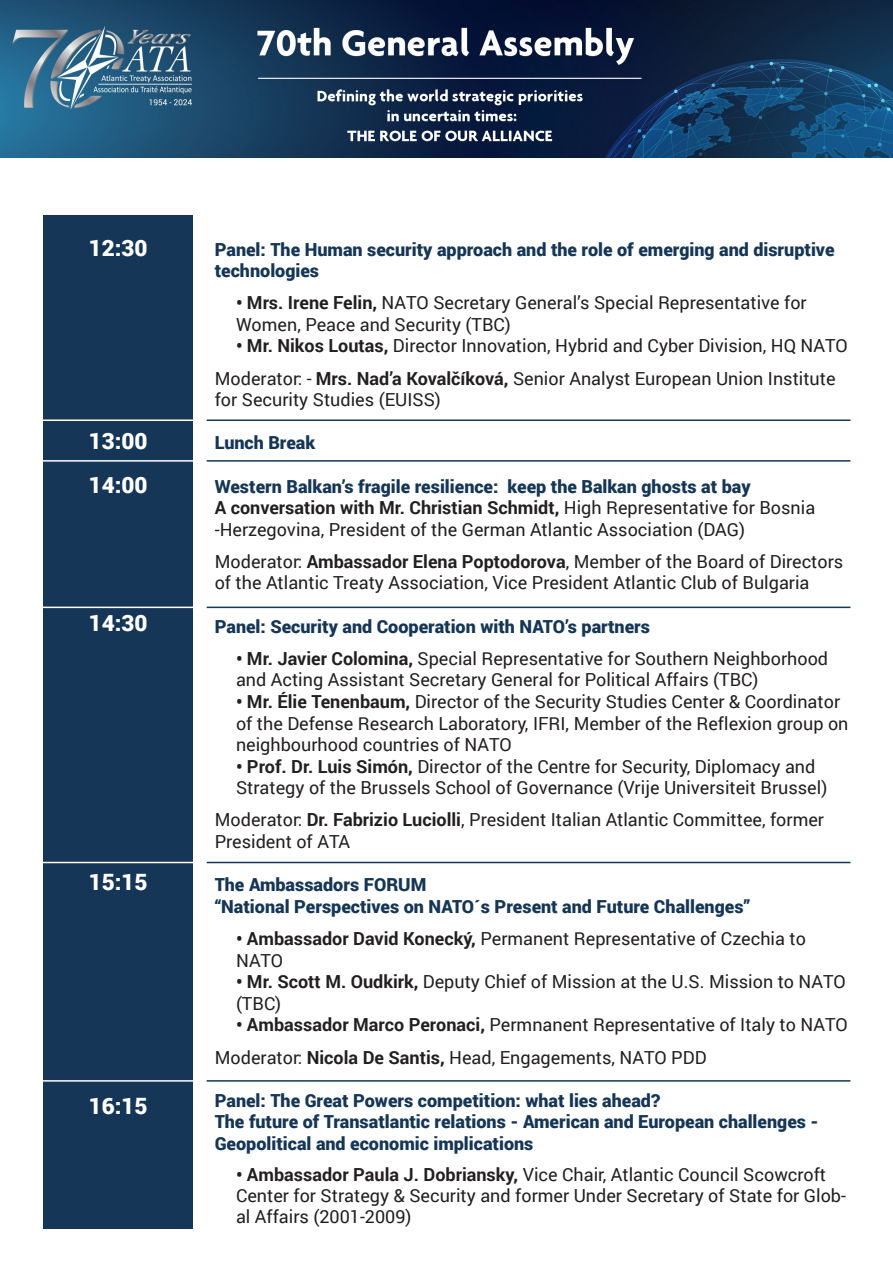
<style>
.page{position:relative;width:893px;height:1263px;background:#fff}
.page>*{position:absolute;margin:0;border:0;box-sizing:border-box;transform-origin:0 0}
.t1{font:900 22.5px "Roboto";color:#fff}
.t2{font:18px/21.6px "Roboto";color:#231f20}
.t3{font:900 18px/21.6px "Roboto";color:#153657}
.s1{font-weight:700}
</style>
<div class="page">
<img style="left:0;top:0;width:893px;height:157px">
<div style="left:43px;top:215px;width:150px;height:1014px;background:#153657"></div>
<hr style="left:207px;top:419px;width:643px;height:2px;background:#153657">
<hr style="left:26px;top:419px;width:174px;height:2px;background:#fff">
<hr style="left:207px;top:460px;width:643px;height:2px;background:#153657">
<hr style="left:26px;top:460px;width:174px;height:2px;background:#fff">
<hr style="left:207px;top:607px;width:643px;height:1px;background:#153657">
<hr style="left:26px;top:607px;width:174px;height:1px;background:#fff">
<hr style="left:207px;top:862px;width:643px;height:1px;background:#153657">
<hr style="left:26px;top:862px;width:174px;height:1px;background:#fff">
<hr style="left:207px;top:1080px;width:643px;height:2px;background:#153657">
<hr style="left:26px;top:1080px;width:174px;height:2px;background:#fff">
<p class="t1" style="left:89px;top:232px;width:60px">12:30</p>
<p class="t1" style="left:89px;top:425px;width:60px">13:00</p>
<p class="t1" style="left:89px;top:469px;width:60px">14:00</p>
<p class="t1" style="left:89px;top:607px;width:60px">14:30</p>
<p class="t1" style="left:89px;top:866px;width:60px">15:15</p>
<p class="t1" style="left:89px;top:1090px;width:60px">16:15</p>
<p class="t3" style="left:215px;top:238px;width:621px">Panel: The Human security approach and the role of emerging and disruptive technologies</p>
<p class="t2" style="left:236px;top:291px;width:572px"><span class="s1">• Mrs. Irene Felin,</span> NATO Secretary General’s Special Representative for<br>Women, Peace and Security (TBC)</p>
<p class="t2" style="left:236px;top:334px;width:613px"><span class="s1">• Mr. Nikos Loutas,</span> Director Innovation, Hybrid and Cyber Division, HQ NATO</p>
<p class="t2" style="left:215px;top:367px;width:622px">Moderator: - <span class="s1">Mrs. Nad’a Kovalčíková,</span> Senior Analyst European Union Institute for Security Studies (EUISS)</p>
<p class="t3" style="left:215px;top:431px;width:102px">Lunch Break</p>
<p class="t3" style="left:215px;top:475px;width:537px">Western Balkan’s fragile resilience: keep the Balkan ghosts at bay</p>
<p class="t2" style="left:215px;top:496px;width:602px"><span class="s1">A conversation with Mr. Christian Schmidt,</span> High Representative for Bosnia -Herzegovina, President of the German Atlantic Association (DAG)</p>
<p class="t2" style="left:215px;top:550px;width:630px">Moderator: <span class="s1">Ambassador Elena Poptodorova</span>, Member of the Board of Directors of the Atlantic Treaty Association, Vice President Atlantic Club of Bulgaria</p>
<p class="t3" style="left:215px;top:615px;width:437px">Panel: Security and Cooperation with NATO’s partners</p>
<p class="t2" style="left:236px;top:647px;width:594px"><span class="s1">• Mr. Javier Colomina,</span> Special Representative for Southern Neighborhood and Acting Assistant Secretary General for Political Affairs (TBC)</p>
<p class="t2" style="left:236px;top:690px;width:614px"><span class="s1">• Mr. Élie Tenenbaum,</span> Director of the Security Studies Center &amp; Coordinator of the Defense Research Laboratory, IFRI, Member of the Reflexion group on neighbourhood countries of NATO</p>
<p class="t2" style="left:236px;top:755px;width:593px"><span class="s1">• Prof. Dr. Luis Simón,</span> Director of the Centre for Security, Diplomacy and<br>Strategy of the Brussels School of Governance (Vrije Universiteit Brussel)</p>
<p class="t2" style="left:215px;top:808px;width:611px">Moderator: <span class="s1">Dr. Fabrizio Luciolli</span>, President Italian Atlantic Committee, former<br>President of ATA</p>
<p class="t3" style="left:215px;top:873px;width:213px">The Ambassadors FORUM</p>
<p class="t3" style="left:215px;top:895px;width:537px">“National Perspectives on NATO´s Present and Future Challenges”</p>
<p class="t2" style="left:236px;top:927px;width:571px"><span class="s1">• Ambassador David Konecký,</span> Permanent Representative of Czechia to<br>NATO</p>
<p class="t2" style="left:236px;top:970px;width:611px"><span class="s1">• Mr. Scott M. Oudkirk,</span> Deputy Chief of Mission at the U.S. Mission to NATO (TBC)</p>
<p class="t2" style="left:236px;top:1013px;width:613px"><span class="s1">• Ambassador Marco Peronaci,</span> Permnanent Representative of Italy to NATO</p>
<p class="t2" style="left:215px;top:1045px;width:493px">Moderator: <span class="s1">Nicola De Santis,</span> Head, Engagements, NATO PDD</p>
<p class="t3" style="left:215px;top:1089px;width:447px">Panel: The Great Powers competition: what lies ahead?</p>
<p class="t3" style="left:215px;top:1110px;width:605px">The future of Transatlantic relations - American and European challenges -<br>Geopolitical and economic implications</p>
<p class="t2" style="left:236px;top:1164px;width:611px;line-height:21px"><span class="s1">• Ambassador Paula J. Dobriansky,</span> Vice Chair, Atlantic Council Scowcroft<br>Center for Strategy &amp; Security and former Under Secretary of State for Glob&shy;al Affairs (2001-2009)</p>
</div>
